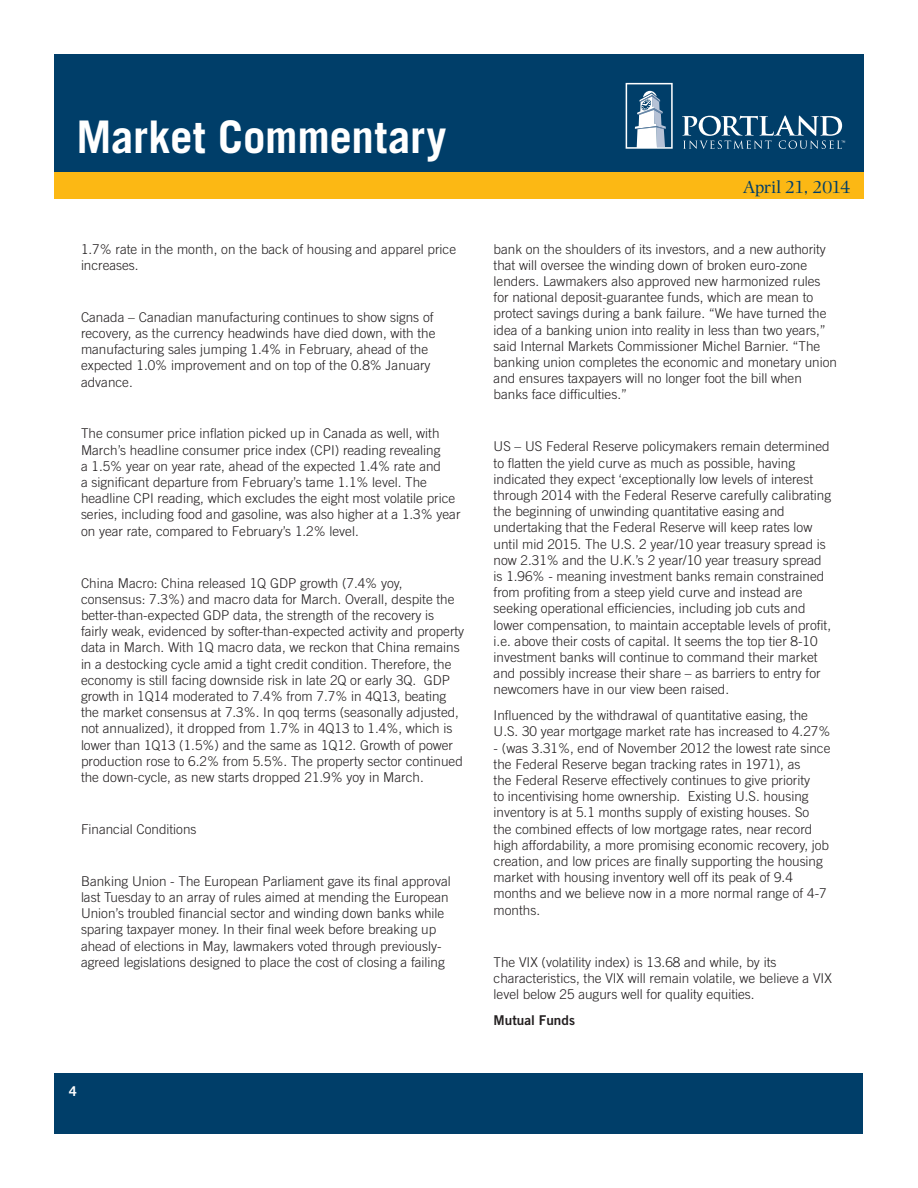
<style>
.page{position:relative;width:918px;height:1188px;background:#fff}
.page>*{position:absolute;margin:0;border:0;box-sizing:border-box;transform-origin:0 0}
.t1{font:700 45px "Trade Gothic";letter-spacing:-.005em;color:#fff}
.t2{font:18px "Photina";letter-spacing:-.02em;color:#003e69}
.Article_-_Body{font:300 13.5px/16.2px "Trade Gothic";color:#231f20}
.Article_-_Body-2{font:13.5px "Trade Gothic Bold Two";color:#231f20}
.t3{font:700 13.5px "Trade Gothic";color:#fff}
</style>
<div class="page">
<div style="left:55px;top:1073px;width:808px;height:60px;background:#003e69"></div>
<div style="left:54px;top:54px;width:810px;height:142px;background:#003e69"></div>
<svg style="left:626px;top:83px;width:47px;height:66px"></svg>
<svg style="left:682px;top:115px;width:163px;height:34px"></svg>
<div style="left:54px;top:172px;width:810px;height:28px;background:#fcb814"></div>
<h1 class="t1" style="left:76px;top:109px;width:371px">Market Commentary</h1>
<p class="Article_-_Body" style="left:81px;top:241px;width:377px">1.7% rate in the month, on the back of housing and apparel price increases.</p>
<p class="Article_-_Body" style="left:81px;top:309px;width:356px">Canada – Canadian manufacturing continues to show signs of recovery, as the currency headwinds have died down, with the manufacturing sales jumping 1.4% in February, ahead of the expected 1.0% improvement and on top of the 0.8% January advance.</p>
<p class="Article_-_Body" style="left:81px;top:425px;width:381px">The consumer price inflation picked up in Canada as well, with March’s headline consumer price index (CPI) reading revealing<br>a 1.5% year on year rate, ahead of the expected 1.4% rate and<br>a significant departure from February’s tame 1.1% level. The headline CPI reading, which excludes the eight most volatile price series, including food and gasoline, was also higher at a 1.3% year on year rate, compared to February’s 1.2% level.</p>
<p class="Article_-_Body" style="left:81px;top:574px;width:385px">China Macro: China released 1Q GDP growth (7.4% yoy, consensus: 7.3%) and macro data for March. Overall, despite the better-than-expected GDP data, the strength of the recovery is fairly weak, evidenced by softer-than-expected activity and property data in March. With 1Q macro data, we reckon that China remains in a destocking cycle amid a tight credit condition. Therefore, the economy is still facing downside risk in late 2Q or early 3Q. GDP growth in 1Q14 moderated to 7.4% from 7.7% in 4Q13, beating the market consensus at 7.3%. In qoq terms (seasonally adjusted, not annualized), it dropped from 1.7% in 4Q13 to 1.4%, which is lower than 1Q13 (1.5%) and the same as 1Q12. Growth of power production rose to 6.2% from 5.5%. The property sector continued the down-cycle, as new starts dropped 21.9% yoy in March.</p>
<p class="Article_-_Body" style="left:81px;top:821px;width:117px">Financial Conditions</p>
<p class="Article_-_Body" style="left:81px;top:873px;width:371px">Banking Union - The European Parliament gave its final approval last Tuesday to an array of rules aimed at mending the European Union’s troubled financial sector and winding down banks while sparing taxpayer money. In their final week before breaking up ahead of elections in May, lawmakers voted through previously&shy;agreed legislations designed to place the cost of closing a failing</p>
<p class="t3" style="left:69px;top:1083px;width:9px">4</p>
<p class="t2" style="left:743px;top:177px;width:109px">April 21, 2014</p>
<p class="Article_-_Body" style="left:494px;top:241px;width:345px">bank on the shoulders of its investors, and a new authority that will oversee the winding down of broken euro-zone lenders. Lawmakers also approved new harmonized rules for national deposit-guarantee funds, which are mean to protect savings during a bank failure. “We have turned the idea of a banking union into reality in less than two years,” said Internal Markets Commissioner Michel Barnier. “The banking union completes the economic and monetary union and ensures taxpayers will no longer foot the bill when banks face difficulties.”</p>
<p class="Article_-_Body" style="left:494px;top:438px;width:339px">US – US Federal Reserve policymakers remain determined to flatten the yield curve as much as possible, having indicated they expect ‘exceptionally low levels of interest through 2014 with the Federal Reserve carefully calibrating the beginning of unwinding quantitative easing and undertaking that the Federal Reserve will keep rates low until mid 2015. The U.S. 2 year/10 year treasury spread is now 2.31% and the U.K.’s 2 year/10 year treasury spread is 1.96% - meaning investment banks remain constrained from profiting from a steep yield curve and instead are seeking operational efficiencies, including job cuts and lower compensation, to maintain acceptable levels of profit, i.e. above their costs of capital. It seems the top tier 8-10 investment banks will continue to command their market and possibly increase their share – as barriers to entry for newcomers have in our view been raised.</p>
<p class="Article_-_Body" style="left:494px;top:707px;width:338px">Influenced by the withdrawal of quantitative easing, the<br>U.S. 30 year mortgage market rate has increased to 4.27%</p>
<p class="Article_-_Body" style="left:494px;top:740px;width:338px">- (was 3.31%, end of November 2012 the lowest rate since the Federal Reserve began tracking rates in 1971), as<br>the Federal Reserve effectively continues to give priority<br>to incentivising home ownership. Existing U.S. housing inventory is at 5.1 months supply of existing houses. So the combined effects of low mortgage rates, near record high affordability, a more promising economic recovery, job creation, and low prices are finally supporting the housing market with housing inventory well off its peak of 9.4 months and we believe now in a more normal range of 4-7 months.</p>
<p class="Article_-_Body" style="left:494px;top:954px;width:340px">The VIX (volatility index) is 13.68 and while, by its characteristics, the VIX will remain volatile, we believe a VIX level below 25 augurs well for quality equities.</p>
<p class="Article_-_Body-2" style="left:494px;top:1012px;width:83px">Mutual Funds</p>
</div>
